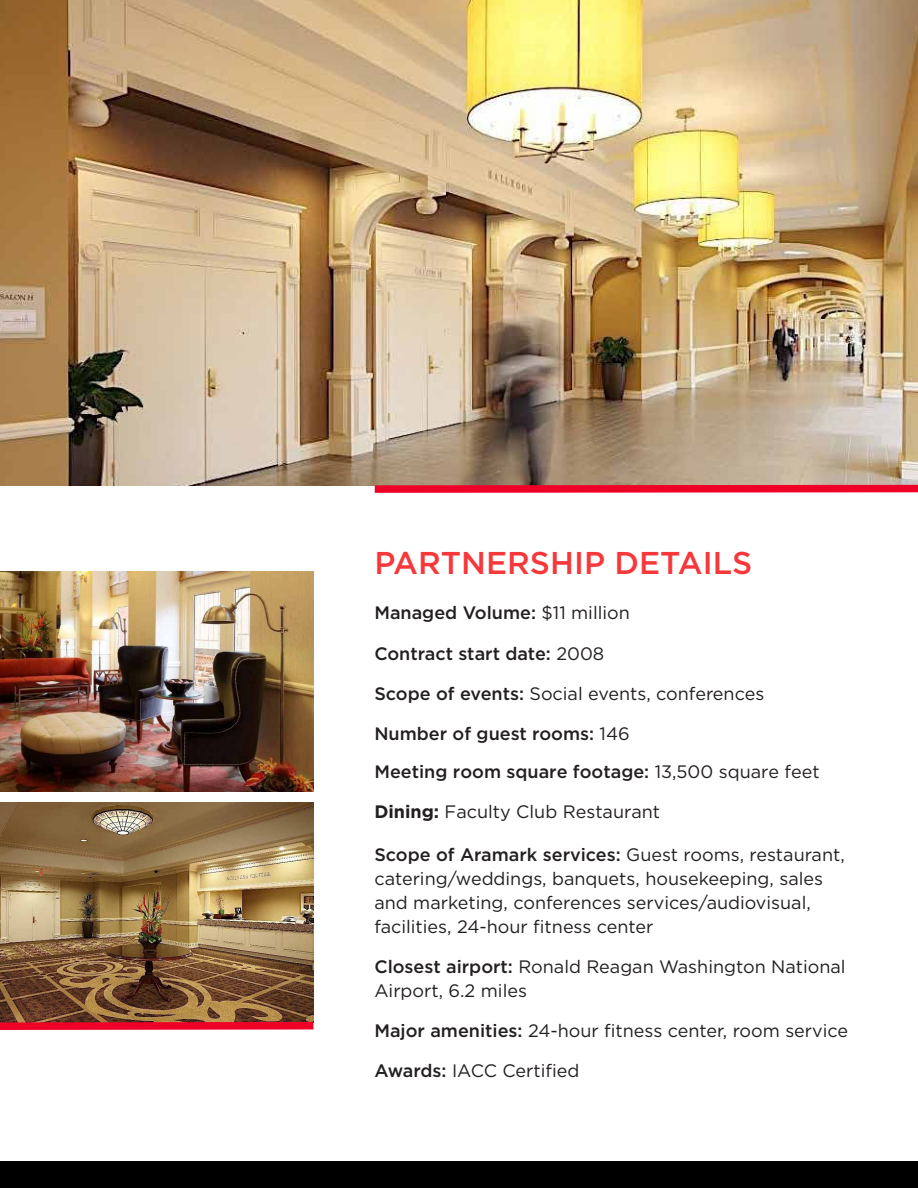
<style>
.page{position:relative;width:918px;height:1188px;background:#fff}
.page>*{position:absolute;margin:0;border:0;box-sizing:border-box;transform-origin:0 0}
.Partnership_Details{font:500 31.5px "Gotham HTF";color:#f6383b}
.Details_Body_Copy{font:18px/24px "Gotham HTF";color:#231f20}
.Details_Body_Copy-2{font:500 18px "Gotham HTF";color:#231f20}
.s1{font-weight:400}
.s2{font-weight:500}
.s3{font-family:"Gotham";font-weight:700}
</style>
<div class="page">
<div style="left:0;top:1161px;width:918px;height:27px;background:#000"></div>
<img style="left:0;top:0;width:918px;height:486px">
<img style="left:0;top:571px;width:313px;height:221px">
<img style="left:0;top:802px;width:313px;height:216px">
<svg style="left:367px;top:481px;width:551px;height:12px;background:#d93f4f"></svg>
<svg style="left:0;top:1018px;width:314px;height:12px;background:#c62430"></svg>
<p class="Partnership_Details" style="left:374px;top:545px;width:379px">PARTNERSHIP DETAILS</p>
<p class="Details_Body_Copy-2" style="left:374px;top:603px;width:257px">Managed Volume: <span class="s1">$11 million</span></p>
<p class="Details_Body_Copy-2" style="left:374px;top:643px;width:231px">Contract start date: <span class="s1">2008</span></p>
<p class="Details_Body_Copy" style="left:374px;top:681px;width:391px"><span class="s2">Scope of events:</span> Social events, conferences</p>
<p class="Details_Body_Copy-2" style="left:374px;top:723px;width:257px">Number of guest rooms: <span class="s1">146</span></p>
<p class="Details_Body_Copy-2" style="left:374px;top:762px;width:447px">Meeting room square footage: <span class="s1">13,500 square feet</span></p>
<p class="Details_Body_Copy" style="left:374px;top:799px;width:287px"><span class="s3">Dining:</span> Faculty Club Restaurant</p>
<p class="Details_Body_Copy" style="left:374px;top:842px;width:472px"><span class="s2">Scope of Aramark services:</span> Guest rooms, restaurant, catering/weddings, banquets, housekeeping, sales and marketing, conferences services/audiovisual, facilities, 24-hour fitness center</p>
<p class="Details_Body_Copy" style="left:374px;top:954px;width:473px"><span class="s2">Closest airport:</span> Ronald Reagan Washington National<br>Airport, 6.2 miles</p>
<p class="Details_Body_Copy" style="left:374px;top:1018px;width:475px"><span class="s2">Major amenities:</span> 24-hour fitness center, room service</p>
<p class="Details_Body_Copy" style="left:374px;top:1059px;width:206px"><span class="s2">Awards:</span> IACC Certified</p>
</div>
